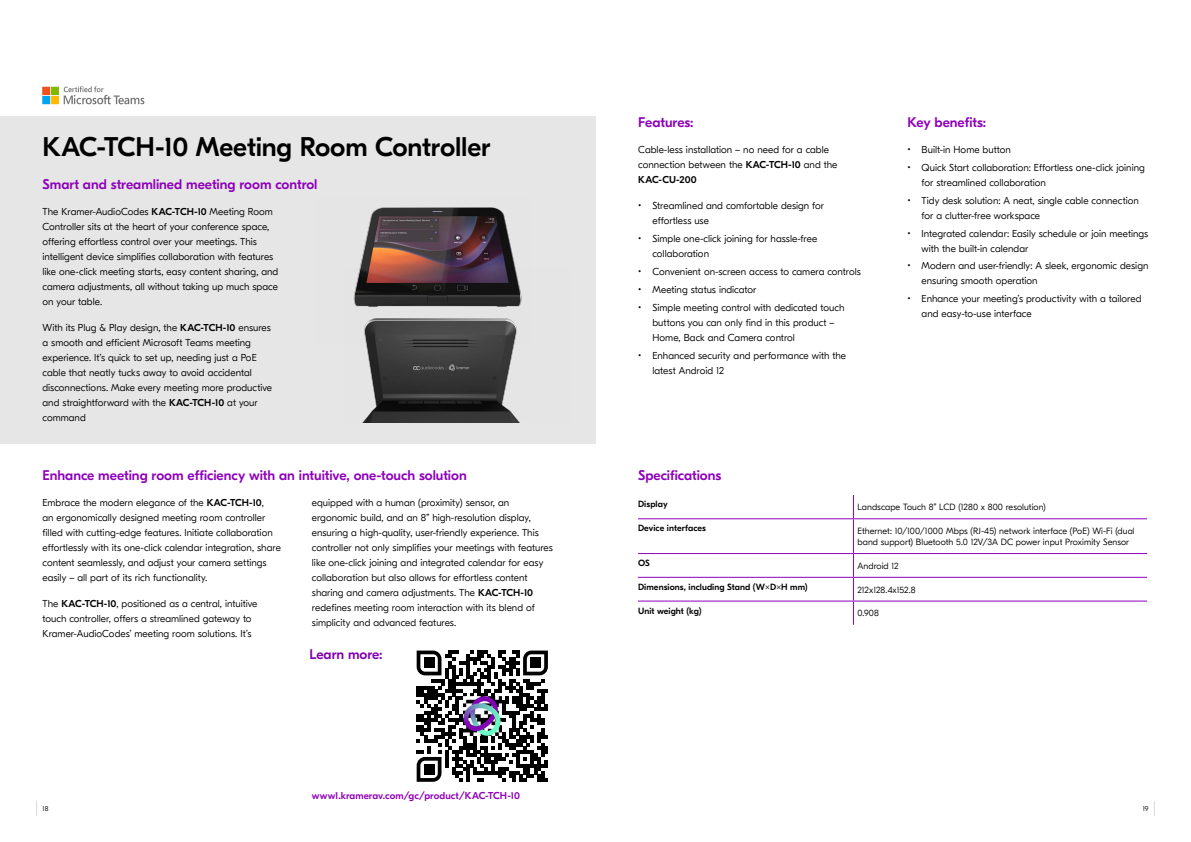
<style>
.page{position:relative;width:1191px;height:842px;background:#fff}
.page>*{position:absolute;margin:0;border:0;box-sizing:border-box;transform-origin:0 0}
.t1{font:500 27px "GT Eesti Display";letter-spacing:-.005em;color:#000}
.t2{font:500 14px "GT Eesti Display";letter-spacing:-.005em;color:#8e00ba}
.t3{font:500 14px "GT Eesti Display";color:#8200b3}
.t4{font:300 10px/15px "GT Eesti Display";color:#000}
.t5{font:500 10px "GT Eesti Display";letter-spacing:.005em;color:#8e00ba}
.t6{font:300 9px/11px "GT Eesti Display";letter-spacing:.005em;color:#000}
.t7{font:500 9px "GT Eesti Display";letter-spacing:.005em;color:#000}
.t8{font:300 7px "GT Eesti Display";color:#000}
.s1{font-weight:500}
</style>
<div class="page">
<svg style="left:1154px;top:801px;width:1px;height:15px"></svg>
<svg style="left:36px;top:801px;width:1px;height:15px"></svg>
<div style="left:0;top:116px;width:595px;height:328px;background:#e6e6e6"></div>
<hr style="left:638px;top:518px;width:215px;height:1px;background:#8e00ba">
<hr style="left:853px;top:518px;width:294px;height:1px;background:#8e00ba">
<hr style="left:638px;top:553px;width:215px;height:1px;background:#8e00ba">
<hr style="left:853px;top:553px;width:294px;height:1px;background:#8e00ba">
<hr style="left:638px;top:577px;width:215px;height:1px;background:#8e00ba">
<hr style="left:853px;top:577px;width:294px;height:1px;background:#8e00ba">
<hr style="left:638px;top:601px;width:215px;height:1px;background:#8e00ba">
<hr style="left:853px;top:601px;width:294px;height:1px;background:#8e00ba">
<svg style="left:853px;top:495px;width:1px;height:23px"></svg>
<hr style="left:853px;top:519px;width:1px;height:34px;background:#8e00ba">
<svg style="left:853px;top:554px;width:1px;height:71px"></svg>
<img style="left:363px;top:344px;width:156px;height:78px">
<img style="left:353px;top:207px;width:169px;height:137px">
<svg style="left:417px;top:650px;width:131px;height:132px"></svg>
<div style="left:424px;top:658px;width:10px;height:10px;background:#000"></div>
<div style="left:530px;top:658px;width:11px;height:10px;background:#000"></div>
<div style="left:424px;top:764px;width:10px;height:11px;background:#000"></div>
<img style="left:463px;top:697px;width:38px;height:39px">
<img style="left:43px;top:86px;width:102px;height:19px">
<h1 class="t1" style="left:43px;top:132px;width:449px">KAC-TCH-10 Meeting Room Controller</h1>
<h2 class="t2" style="left:43px;top:176px;width:276px">Smart and streamlined meeting room control</h2>
<p class="t4" style="left:43px;top:204px;width:237px">The Kramer-AudioCodes <span class="s1">KAC-TCH-10</span> Meeting Room Controller sits at the heart of your conference space, offering effortless control over your meetings. This intelligent device simplifies collaboration with features like one-click meeting starts, easy content sharing, and camera adjustments, all without taking up much space on your table.</p>
<p class="t4" style="left:43px;top:320px;width:231px">With its Plug &amp; Play design, the <span class="s1">KAC-TCH-10</span> ensures a smooth and efficient Microsoft Teams meeting experience. It’s quick to set up, needing just a PoE cable that neatly tucks away to avoid accidental disconnections. Make every meeting more productive and straightforward with the <span class="s1">KAC-TCH-10</span> at your command</p>
<h2 class="t2" style="left:43px;top:467px;width:426px">Enhance meeting room efficiency with an intuitive, one-touch solution</h2>
<p class="t4" style="left:43px;top:495px;width:240px">Embrace the modern elegance of the <span class="s1">KAC-TCH-10</span>,<br>an ergonomically designed meeting room controller filled with cutting-edge features. Initiate collaboration effortlessly with its one-click calendar integration, share content seamlessly, and adjust your camera settings easily – all part of its rich functionality.</p>
<p class="t4" style="left:43px;top:597px;width:216px">The <span class="s1">KAC-TCH-10</span>, positioned as a central, intuitive touch controller, offers a streamlined gateway to<br>Kramer-AudioCodes’ meeting room solutions. It’s</p>
<p class="t4" style="left:312px;top:495px;width:242px">equipped with a human (proximity) sensor, an ergonomic build, and an 8” high-resolution display, ensuring a high-quality, user-friendly experience. This controller not only simplifies your meetings with features like one-click joining and integrated calendar for easy collaboration but also allows for effortless content sharing and camera adjustments. The <span class="s1">KAC-TCH-10 </span>redefines meeting room interaction with its blend of simplicity and advanced features.</p>
<h2 class="t3" style="left:309px;top:646px;width:75px">Learn more:</h2>
<p class="t5" style="left:312px;top:790px;width:209px">www1.kramerav.com/gc/product/KAC-TCH-10</p>
<h2 class="t2" style="left:638px;top:114px;width:57px">Features:</h2>
<p class="t4" style="left:638px;top:142px;width:201px">Cable-less installation – no need for a cable connection between the <span class="s1">KAC-TCH-10</span> and the<br><span class="s1">KAC-CU-200</span></p>
<p class="t4" style="left:652px;top:199px;width:173px;text-indent:-14px">• Streamlined and comfortable design for effortless use</p>
<p class="t4" style="left:652px;top:232px;width:166px;text-indent:-14px">• Simple one-click joining for hassle-free collaboration</p>
<p class="t4" style="left:638px;top:264px;width:224px">• Convenient on-screen access to camera controls</p>
<p class="t4" style="left:638px;top:282px;width:119px">• Meeting status indicator</p>
<p class="t4" style="left:652px;top:300px;width:193px;text-indent:-14px">• Simple meeting control with dedicated touch buttons you can only find in this product –<br>Home, Back and Camera control</p>
<p class="t4" style="left:652px;top:348px;width:195px;text-indent:-14px">• Enhanced security and performance with the latest Android 12</p>
<h2 class="t2" style="left:907px;top:114px;width:80px">Key benefits:</h2>
<p class="t4" style="left:907px;top:142px;width:105px">• Built-in Home button</p>
<p class="t4" style="left:921px;top:160px;width:225px;text-indent:-14px">• Quick Start collaboration: Effortless one-click joining for streamlined collaboration</p>
<p class="t4" style="left:921px;top:193px;width:219px;text-indent:-14px">• Tidy desk solution: A neat, single cable connection for a clutter-free workspace</p>
<p class="t4" style="left:921px;top:226px;width:228px;text-indent:-14px">• Integrated calendar: Easily schedule or join meetings with the built-in calendar</p>
<p class="t4" style="left:921px;top:259px;width:228px;text-indent:-14px">• Modern and user-friendly: A sleek, ergonomic design ensuring smooth operation</p>
<p class="t4" style="left:921px;top:292px;width:221px;text-indent:-14px">• Enhance your meeting’s productivity with a tailored and easy-to-use interface</p>
<h2 class="t2" style="left:638px;top:467px;width:85px">Specifications</h2>
<p class="t7" style="left:638px;top:499px;width:31px">Display</p>
<p class="t6" style="left:857px;top:502px;width:190px">Landscape Touch 8” LCD (1280 x 800 resolution)</p>
<p class="t7" style="left:638px;top:523px;width:69px">Device interfaces</p>
<p class="t6" style="left:857px;top:526px;width:279px">Ethernet: 10/100/1000 Mbps (RJ-45) network interface (PoE) Wi-Fi (dual band support) Bluetooth 5.0 12V/3A DC power input Proximity Sensor</p>
<p class="t7" style="left:638px;top:558px;width:13px">OS</p>
<p class="t6" style="left:857px;top:560px;width:43px">Android 12</p>
<p class="t7" style="left:638px;top:582px;width:171px">Dimensions, including Stand (W×D×H mm)</p>
<p class="t6" style="left:857px;top:584px;width:60px">212x128.4x152.8</p>
<p class="t7" style="left:638px;top:605px;width:65px">Unit weight (kg)</p>
<p class="t6" style="left:857px;top:608px;width:23px">0.908</p>
<p class="t8" style="left:43px;top:805px;width:7px">18</p>
<p class="t8" style="left:1142px;top:805px;width:7px">19</p>
</div>
